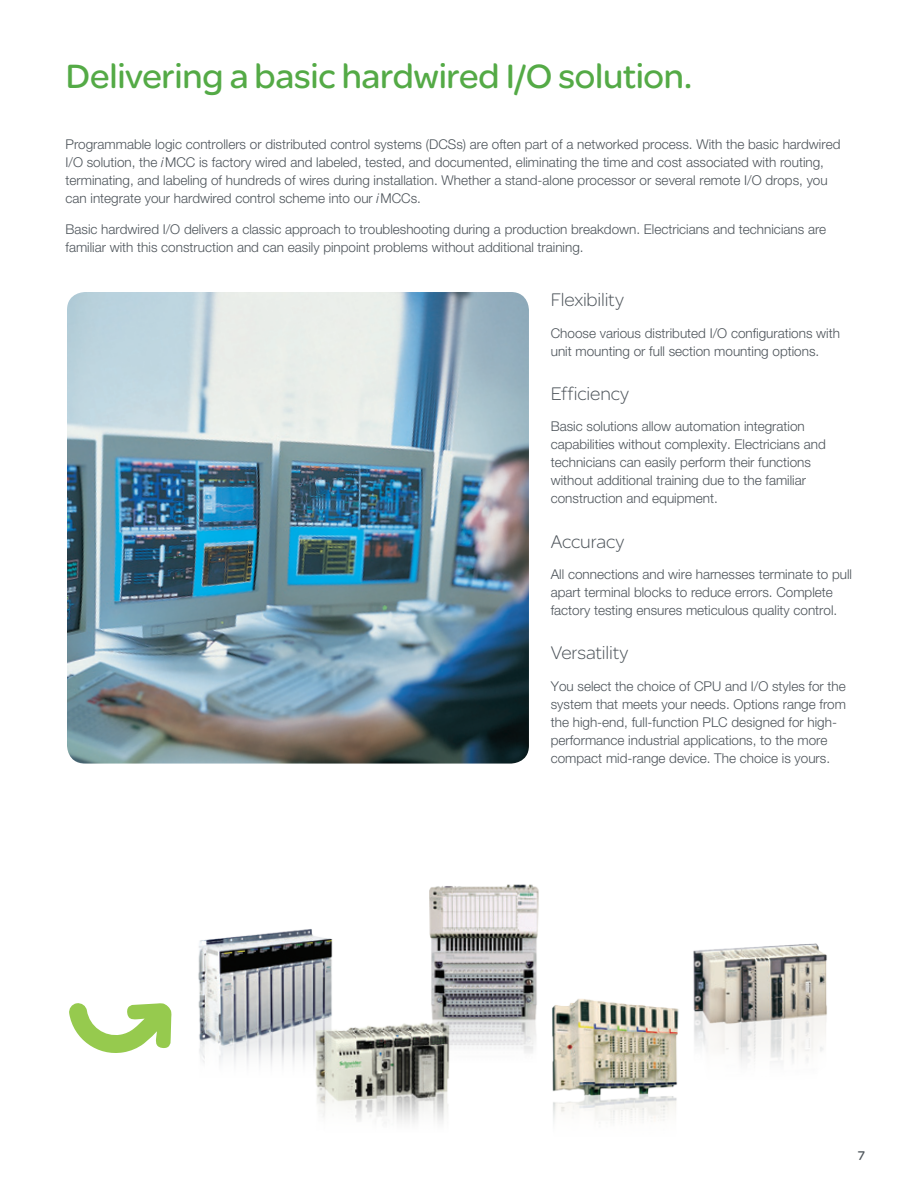
<style>
.page{position:relative;width:918px;height:1188px;background:#fff}
.page>*{position:absolute;margin:0;border:0;box-sizing:border-box;transform-origin:0 0}
.MCC_Title_Head{font:36px "SE Optimist";letter-spacing:-.01em;color:#54aa46}
.MCC_Title_Head-2{font:300 19.5px "SE Optimist";letter-spacing:-.01em;color:#4d545a}
.MCC_Body_C_opy{font:300 13.5px/18px "Helvetica Neue LT Std";color:#4d545a}
.t1{font:13.5px "SE Optimist";color:#4d545a}
.s1{font-style:italic}
</style>
<div class="page">
<img style="left:316px;top:1022px;width:133px;height:101px">
<img style="left:693px;top:943px;width:134px;height:120px">
<img style="left:198px;top:929px;width:139px;height:154px">
<img style="left:429px;top:885px;width:110px;height:183px">
<img style="left:552px;top:999px;width:127px;height:124px">
<img style="left:67px;top:292px;width:462px;height:472px">
<svg style="left:69px;top:1003px;width:102px;height:50px"></svg>
<p class="MCC_Title_Head" style="left:66px;top:51px;width:628px">Delivering a basic hardwired I/O solution.</p>
<p class="MCC_Body_C_opy" style="left:66px;top:135px;width:776px">Programmable logic controllers or distributed control systems (DCSs) are often part of a networked process. With the basic hardwired I/O solution, the <span class="s1">i</span>MCC is factory wired and labeled, tested, and documented, eliminating the time and cost associated with routing, terminating, and labeling of hundreds of wires during installation. Whether a stand-alone processor or several remote I/O drops, you can integrate your hardwired control scheme into our <span class="s1">i</span>MCCs.</p>
<p class="MCC_Body_C_opy" style="left:66px;top:220px;width:762px">Basic hardwired I/O delivers a classic approach to troubleshooting during a production breakdown. Electricians and technicians are familiar with this construction and can easily pinpoint problems without additional training.</p>
<p class="MCC_Title_Head-2" style="left:551px;top:287px;width:75px">Flexibility</p>
<p class="MCC_Body_C_opy" style="left:551px;top:324px;width:291px">Choose various distributed I/O configurations with unit mounting or full section mounting options.</p>
<p class="MCC_Title_Head-2" style="left:551px;top:381px;width:80px">Efficiency</p>
<p class="MCC_Body_C_opy" style="left:551px;top:417px;width:277px">Basic solutions allow automation integration capabilities without complexity. Electricians and technicians can easily perform their functions without additional training due to the familiar construction and equipment.</p>
<p class="MCC_Title_Head-2" style="left:551px;top:528px;width:75px">Accuracy</p>
<p class="MCC_Body_C_opy" style="left:551px;top:565px;width:303px">All connections and wire harnesses terminate to pull apart terminal blocks to reduce errors. Complete factory testing ensures meticulous quality control.</p>
<p class="MCC_Title_Head-2" style="left:551px;top:640px;width:79px">Versatility</p>
<p class="MCC_Body_C_opy" style="left:551px;top:677px;width:297px">You select the choice of CPU and I/O styles for the system that meets your needs. Options range from the high-end, full-function PLC designed for high&shy;performance industrial applications, to the more compact mid-range device. The choice is yours.</p>
<p class="t1" style="left:858px;top:1146px;width:9px">7</p>
</div>
